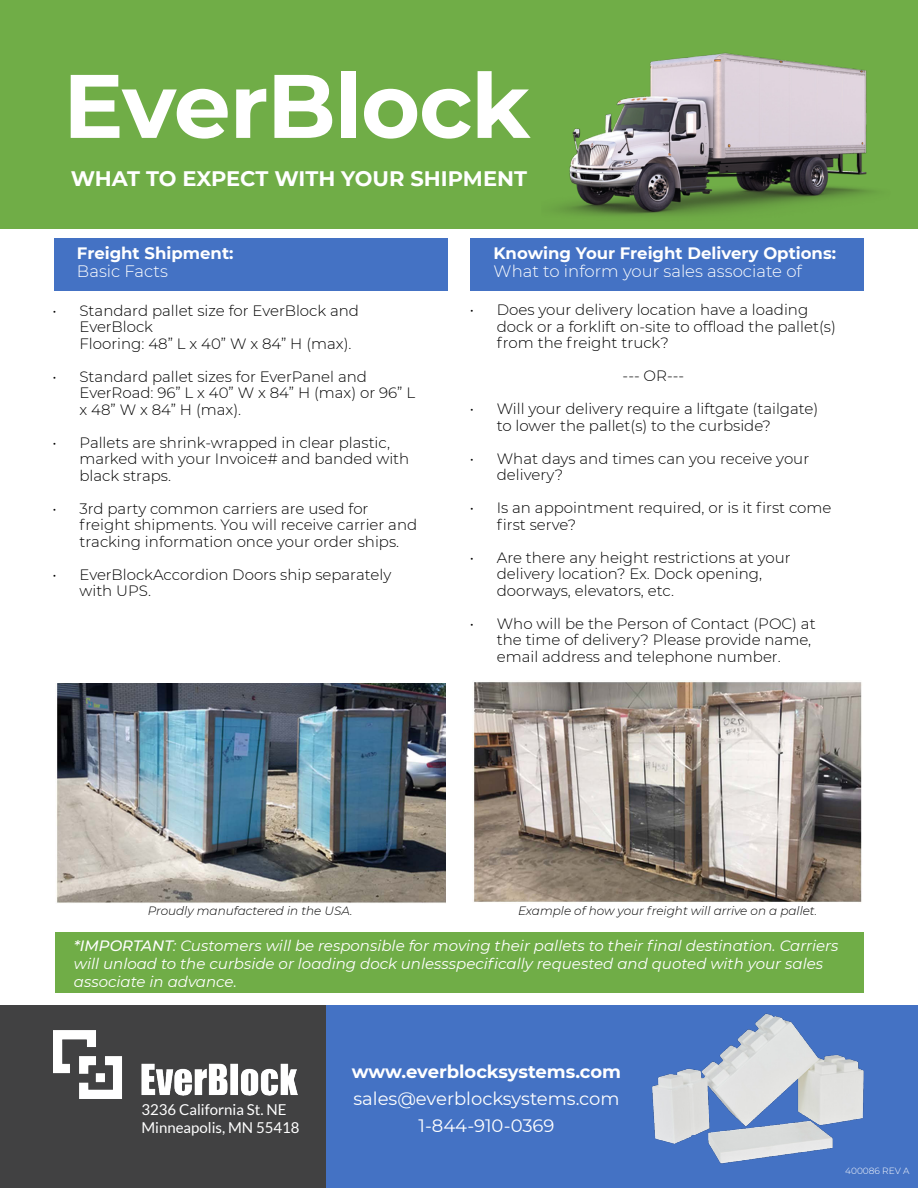
<style>
.page{position:relative;width:918px;height:1188px;background:#fff}
.page>*{position:absolute;margin:0;border:0;box-sizing:border-box;transform-origin:0 0}
.Paragraph_Center_Ali{font:700 90px "Montserrat";letter-spacing:-.01em;color:#fff}
.t1{font:700 21px "Montserrat";color:#fff}
.Caption_Left_Align{font:18px "Montserrat";color:#fff}
.Caption_Left_Align-2{font:700 18px "Montserrat";letter-spacing:-.005em;color:#fff}
.t2{font:700 16.5px/18px "Montserrat";color:#fff}
.t3{font:300 16.5px "Montserrat";color:#fff}
.t4{font:300 15px/16.5px "Montserrat";color:#000}
.t5{font:italic 15px/18px "Montserrat";color:#fff}
.Caption_Left_Align-3{font:15px "Lato";color:#fff}
.t6{font:italic 300 12px "Montserrat";color:#000}
.t7{font:300 9px "Montserrat";color:#fff}
.s1{font-weight:300}
.s2{font-weight:500}
</style>
<div class="page">
<div style="left:55px;top:933px;width:809px;height:60px;background:#70ad47"></div>
<div style="left:0;top:0;width:918px;height:228px;background:#70ad47"></div>
<div style="left:0;top:1005px;width:918px;height:183px;background:#4472c4"></div>
<div style="left:0;top:1005px;width:325px;height:183px;background:#414142"></div>
<img style="left:652px;top:1013px;width:212px;height:151px">
<img style="left:473px;top:681px;width:389px;height:221px">
<img style="left:56px;top:683px;width:389px;height:220px">
<div style="left:54px;top:238px;width:393px;height:53px;background:#4472c4"></div>
<div style="left:471px;top:238px;width:393px;height:53px;background:#4472c4"></div>
<img style="left:54px;top:1031px;width:244px;height:68px">
<img style="left:555px;top:53px;width:320px;height:163px">
<p class="Paragraph_Center_Ali" style="left:63px;top:41px;width:469px">EverBlock</p>
<p class="t1" style="left:71px;top:164px;width:458px">WHAT TO EXPECT WITH YOUR SHIPMENT</p>
<p class="t2" style="left:77px;top:243px;width:158px">Freight Shipment:</p>
<p class="t3" style="left:77px;top:260px;width:92px">Basic Facts</p>
<p class="t4" style="left:80px;top:302px;width:281px;text-indent:-27px">• Standard pallet size for EverBlock and<br>EverBlock<br>Flooring: 48” L x 40” W x 84” H (max).</p>
<p class="t4" style="left:80px;top:368px;width:337px;text-indent:-27px">• Standard pallet sizes for EverPanel and<br>EverRoad: 96” L x 40” W x 84” H (max) or 96” L x 48” W x 84” H (max).</p>
<p class="t4" style="left:80px;top:434px;width:331px;text-indent:-27px">• Pallets are shrink-wrapped in clear plastic, marked with your Invoice# and banded with black straps.</p>
<p class="t4" style="left:80px;top:500px;width:339px;text-indent:-27px">• 3rd party common carriers are used for freight shipments. You will receive carrier and tracking information once your order ships.</p>
<p class="t4" style="left:80px;top:566px;width:313px;text-indent:-27px">• EverBlockAccordion Doors ship separately with UPS.</p>
<p class="t2" style="left:494px;top:243px;width:344px">Knowing Your Freight Delivery Options:<br><span class="s1">What to inform your sales associate of</span></p>
<p class="t4" style="left:497px;top:301px;width:341px;text-indent:-27px">• Does your delivery location have a loading dock or a forklift on-site to offload the pallet(s) from the freight truck?</p>
<p class="t4" style="left:623px;top:367px;width:63px">--- OR---</p>
<p class="t4" style="left:497px;top:400px;width:323px;text-indent:-27px">• Will your delivery require a liftgate (tailgate) to lower the pallet(s) to the curbside?</p>
<p class="t4" style="left:497px;top:450px;width:314px;text-indent:-27px">• What days and times can you receive your delivery?</p>
<p class="t4" style="left:497px;top:499px;width:336px;text-indent:-27px">• Is an appointment required, or is it first come first serve?</p>
<p class="t4" style="left:497px;top:549px;width:295px;text-indent:-27px">• Are there any height restrictions at your delivery location? Ex. Dock opening, doorways, elevators, etc.</p>
<p class="t4" style="left:497px;top:615px;width:320px;text-indent:-27px">• Who will be the Person of Contact (POC) at the time of delivery? Please provide name, email address and telephone number.</p>
<p class="t6" style="left:148px;top:903px;width:206px">Proudly manufactered in the USA.</p>
<p class="t6" style="left:518px;top:903px;width:301px">Example of how your freight will arrive on a pallet.</p>
<p class="t5" style="left:74px;top:936px;width:766px"><span class="s2">*IMPORTANT</span>: Customers will be responsible for moving their pallets to their final destination. Carriers will unload to the curbside or loading dock unlessspecifically requested and quoted with your sales associate in advance.</p>
<p class="Caption_Left_Align-3" style="left:141px;top:1102px;width:147px">3236 California St. NE</p>
<p class="Caption_Left_Align-3" style="left:141px;top:1120px;width:160px">Minneapolis, MN 55418</p>
<p class="Caption_Left_Align-2" style="left:352px;top:1058px;width:271px">www.everblocksystems.com</p>
<p class="Caption_Left_Align" style="left:353px;top:1086px;width:268px">sales@everblocksystems.com</p>
<p class="Caption_Left_Align" style="left:419px;top:1113px;width:138px">1-844-910-0369</p>
<p class="t7" style="left:845px;top:1165px;width:66px">400086 REV A</p>
</div>
